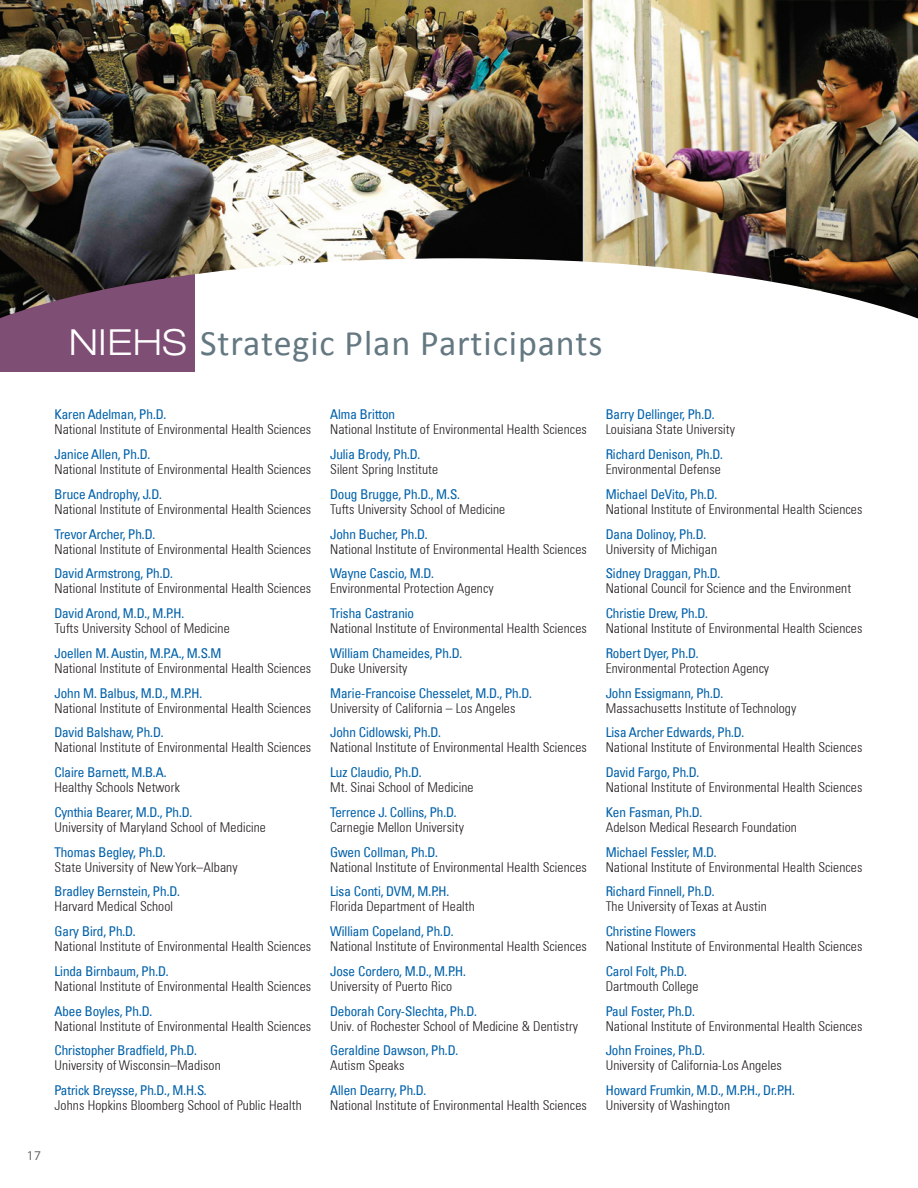
<style>
.page{position:relative;width:918px;height:1188px;background:#fff}
.page>*{position:absolute;margin:0;border:0;box-sizing:border-box;transform-origin:0 0}
.t1{font:36px "Calibri";letter-spacing:.025em;color:#647882}
.participant_affiliat{font:300 13.5px/15px "Univers S 47 Condensed";letter-spacing:.01em;color:#231f20}
.Participant_Name{font:condensed 13.5px/15px "Univers S";color:#0161aa}
.t2{font:13.5px "Myriad Pro";color:#6c6d70}
.s1{font-family:"Helvetica Neue LT Std";font-weight:300;font-stretch:expanded;color:#fff}
.s2{font-family:"Univers S";font-weight:400;font-stretch:condensed;color:#0161aa}
.s3{font-family:"Univers S 47 Condensed";font-weight:300;font-stretch:normal;color:#231f20}
</style>
<div class="page">
<div style="left:0;top:231px;width:194px;height:141px;background:#7f4e74"></div>
<img style="left:0;top:0;width:918px;height:319px">
<h1 class="t1" style="left:69px;top:320px;width:535px"><span class="s1">NIEHS</span> Strategic Plan Participants</h1>
<p class="Participant_Name" style="left:54px;top:407px;width:113px">Karen Adelman, Ph.D.</p>
<p class="participant_affiliat" style="left:54px;top:422px;width:258px">National Institute of Environmental Health Sciences</p>
<p class="Participant_Name" style="left:54px;top:447px;width:97px">Janice Allen, Ph.D.</p>
<p class="participant_affiliat" style="left:54px;top:462px;width:258px">National Institute of Environmental Health Sciences</p>
<p class="Participant_Name" style="left:54px;top:487px;width:109px">Bruce Androphy, J.D.</p>
<p class="participant_affiliat" style="left:54px;top:502px;width:258px">National Institute of Environmental Health Sciences</p>
<p class="Participant_Name" style="left:54px;top:526px;width:102px">Trevor Archer, Ph.D.</p>
<p class="participant_affiliat" style="left:54px;top:542px;width:258px">National Institute of Environmental Health Sciences</p>
<p class="Participant_Name" style="left:54px;top:566px;width:120px">David Armstrong, Ph.D.</p>
<p class="participant_affiliat" style="left:54px;top:581px;width:258px">National Institute of Environmental Health Sciences</p>
<p class="Participant_Name" style="left:54px;top:606px;width:131px">David Arond, M.D., M.P.H.</p>
<p class="participant_affiliat" style="left:54px;top:621px;width:177px">Tufts University School of Medicine</p>
<p class="Participant_Name" style="left:54px;top:646px;width:168px">Joellen M. Austin, M.P.A., M.S.M</p>
<p class="participant_affiliat" style="left:54px;top:661px;width:258px">National Institute of Environmental Health Sciences</p>
<p class="Participant_Name" style="left:54px;top:685px;width:149px">John M. Balbus, M.D., M.P.H.</p>
<p class="participant_affiliat" style="left:54px;top:701px;width:258px">National Institute of Environmental Health Sciences</p>
<p class="Participant_Name" style="left:54px;top:725px;width:111px">David Balshaw, Ph.D.</p>
<p class="participant_affiliat" style="left:54px;top:740px;width:258px">National Institute of Environmental Health Sciences</p>
<p class="Participant_Name" style="left:54px;top:765px;width:113px">Claire Barnett, M.B.A.</p>
<p class="participant_affiliat" style="left:54px;top:780px;width:127px">Healthy Schools Network</p>
<p class="Participant_Name" style="left:54px;top:805px;width:139px">Cynthia Bearer, M.D., Ph.D.</p>
<p class="participant_affiliat" style="left:54px;top:820px;width:213px">University of Maryland School of Medicine</p>
<p class="Participant_Name" style="left:54px;top:844px;width:113px">Thomas Begley, Ph.D.</p>
<p class="participant_affiliat" style="left:54px;top:860px;width:185px">State University of New York–Albany</p>
<p class="Participant_Name" style="left:54px;top:884px;width:127px">Bradley Bernstein, Ph.D.</p>
<p class="participant_affiliat" style="left:54px;top:899px;width:120px">Harvard Medical School</p>
<p class="Participant_Name" style="left:54px;top:924px;width:83px">Gary Bird, Ph.D.</p>
<p class="participant_affiliat" style="left:54px;top:939px;width:258px">National Institute of Environmental Health Sciences</p>
<p class="Participant_Name" style="left:54px;top:964px;width:116px">Linda Birnbaum, Ph.D.</p>
<p class="participant_affiliat" style="left:54px;top:979px;width:258px">National Institute of Environmental Health Sciences</p>
<p class="Participant_Name" style="left:54px;top:1003px;width:99px">Abee Boyles, Ph.D.</p>
<p class="participant_affiliat" style="left:54px;top:1019px;width:258px">National Institute of Environmental Health Sciences</p>
<p class="Participant_Name" style="left:54px;top:1043px;width:144px">Christopher Bradfield, Ph.D.</p>
<p class="participant_affiliat" style="left:54px;top:1058px;width:168px">University of Wisconsin–Madison</p>
<p class="Participant_Name" style="left:54px;top:1083px;width:154px">Patrick Breysse, Ph.D., M.H.S.</p>
<p class="participant_affiliat" style="left:54px;top:1098px;width:249px">Johns Hopkins Bloomberg School of Public Health</p>
<p class="t2" style="left:27px;top:1148px;width:16px">17</p>
<p class="participant_affiliat" style="left:330px;top:407px;width:258px"><span class="s2">Alma Britton<br></span>National Institute of Environmental Health Sciences</p>
<p class="participant_affiliat" style="left:330px;top:447px;width:110px"><span class="s2">Julia Brody, Ph.D.<br></span>Silent Spring Institute</p>
<p class="participant_affiliat" style="left:330px;top:487px;width:177px"><span class="s2">Doug Brugge, Ph.D., M.S.<br></span>Tufts University School of Medicine</p>
<p class="participant_affiliat" style="left:330px;top:527px;width:258px"><span class="s2">John Bucher, Ph.D.<br></span>National Institute of Environmental Health Sciences</p>
<p class="participant_affiliat" style="left:330px;top:566px;width:165px"><span class="s2">Wayne Cascio, M.D.<br></span>Environmental Protection Agency</p>
<p class="participant_affiliat" style="left:330px;top:606px;width:258px"><span class="s2">Trisha Castranio<br></span>National Institute of Environmental Health Sciences</p>
<p class="Participant_Name" style="left:330px;top:646px;width:134px">William Chameides, Ph.D.<br><span class="s3">Duke University</span></p>
<p class="Participant_Name" style="left:330px;top:685px;width:203px">Marie-Francoise Chesselet, M.D., Ph.D.<br><span class="s3">University of California – Los Angeles</span></p>
<p class="participant_affiliat" style="left:330px;top:725px;width:258px"><span class="s2">John Cidlowski, Ph.D.<br></span>National Institute of Environmental Health Sciences</p>
<p class="participant_affiliat" style="left:330px;top:765px;width:145px"><span class="s2">Luz Claudio, Ph.D.<br></span>Mt. Sinai School of Medicine</p>
<p class="participant_affiliat" style="left:330px;top:805px;width:135px"><span class="s2">Terrence J. Collins, Ph.D.<br></span>Carnegie Mellon University</p>
<p class="participant_affiliat" style="left:330px;top:845px;width:258px"><span class="s2">Gwen Collman, Ph.D.<br></span>National Institute of Environmental Health Sciences</p>
<p class="participant_affiliat" style="left:330px;top:884px;width:146px"><span class="s2">Lisa Conti, DVM, M.P.H.<br></span>Florida Department of Health</p>
<p class="participant_affiliat" style="left:330px;top:924px;width:258px"><span class="s2">William Copeland, Ph.D.<br></span>National Institute of Environmental Health Sciences</p>
<p class="Participant_Name" style="left:330px;top:964px;width:137px">Jose Cordero, M.D., M.P.H.<br><span class="s3">University of Puerto Rico</span></p>
<p class="participant_affiliat" style="left:330px;top:1004px;width:250px"><span class="s2">Deborah Cory-Slechta, Ph.D.<br></span>Univ. of Rochester School of Medicine &amp; Dentistry</p>
<p class="Participant_Name" style="left:330px;top:1043px;width:130px">Geraldine Dawson, Ph.D.<br><span class="s3">Autism Speaks</span></p>
<p class="participant_affiliat" style="left:330px;top:1083px;width:258px"><span class="s2">Allen Dearry, Ph.D.<br></span>National Institute of Environmental Health Sciences</p>
<p class="Participant_Name" style="left:606px;top:407px;width:110px">Barry Dellinger, Ph.D.</p>
<p class="participant_affiliat" style="left:606px;top:422px;width:131px">Louisiana State University</p>
<p class="Participant_Name" style="left:606px;top:447px;width:119px">Richard Denison, Ph.D.</p>
<p class="participant_affiliat" style="left:606px;top:462px;width:117px">Environmental Defense</p>
<p class="Participant_Name" style="left:606px;top:487px;width:113px">Michael DeVito, Ph.D.</p>
<p class="participant_affiliat" style="left:606px;top:502px;width:258px">National Institute of Environmental Health Sciences</p>
<p class="Participant_Name" style="left:606px;top:526px;width:102px">Dana Dolinoy, Ph.D.</p>
<p class="participant_affiliat" style="left:606px;top:542px;width:113px">University of Michigan</p>
<p class="Participant_Name" style="left:606px;top:566px;width:116px">Sidney Draggan, Ph.D.</p>
<p class="participant_affiliat" style="left:606px;top:581px;width:247px">National Council for Science and the Environment</p>
<p class="Participant_Name" style="left:606px;top:606px;width:104px">Christie Drew, Ph.D.</p>
<p class="participant_affiliat" style="left:606px;top:621px;width:258px">National Institute of Environmental Health Sciences</p>
<p class="Participant_Name" style="left:606px;top:646px;width:94px">Robert Dyer, Ph.D.</p>
<p class="participant_affiliat" style="left:606px;top:661px;width:165px">Environmental Protection Agency</p>
<p class="Participant_Name" style="left:606px;top:685px;width:119px">John Essigmann, Ph.D.</p>
<p class="participant_affiliat" style="left:606px;top:701px;width:192px">Massachusetts Institute of Technology</p>
<p class="Participant_Name" style="left:606px;top:725px;width:140px">Lisa Archer Edwards, Ph.D.</p>
<p class="participant_affiliat" style="left:606px;top:740px;width:258px">National Institute of Environmental Health Sciences</p>
<p class="Participant_Name" style="left:606px;top:765px;width:95px">David Fargo, Ph.D.</p>
<p class="participant_affiliat" style="left:606px;top:780px;width:258px">National Institute of Environmental Health Sciences</p>
<p class="Participant_Name" style="left:606px;top:805px;width:98px">Ken Fasman, Ph.D.</p>
<p class="participant_affiliat" style="left:606px;top:820px;width:193px">Adelson Medical Research Foundation</p>
<p class="Participant_Name" style="left:606px;top:844px;width:112px">Michael Fessler, M.D.</p>
<p class="participant_affiliat" style="left:606px;top:859px;width:258px">National Institute of Environmental Health Sciences</p>
<p class="Participant_Name" style="left:606px;top:884px;width:110px">Richard Finnell, Ph.D.</p>
<p class="participant_affiliat" style="left:606px;top:899px;width:163px">The University of Texas at Austin</p>
<p class="Participant_Name" style="left:606px;top:924px;width:92px">Christine Flowers</p>
<p class="participant_affiliat" style="left:606px;top:939px;width:258px">National Institute of Environmental Health Sciences</p>
<p class="Participant_Name" style="left:606px;top:964px;width:83px">Carol Folt, Ph.D.</p>
<p class="participant_affiliat" style="left:606px;top:979px;width:94px">Dartmouth College</p>
<p class="Participant_Name" style="left:606px;top:1003px;width:91px">Paul Foster, Ph.D.</p>
<p class="participant_affiliat" style="left:606px;top:1018px;width:258px">National Institute of Environmental Health Sciences</p>
<p class="Participant_Name" style="left:606px;top:1043px;width:101px">John Froines, Ph.D.</p>
<p class="participant_affiliat" style="left:606px;top:1058px;width:178px">University of California-Los Angeles</p>
<p class="Participant_Name" style="left:606px;top:1083px;width:191px">Howard Frumkin, M.D., M.P.H., Dr.P.H.</p>
<p class="participant_affiliat" style="left:606px;top:1098px;width:126px">University of Washington</p>
</div>
